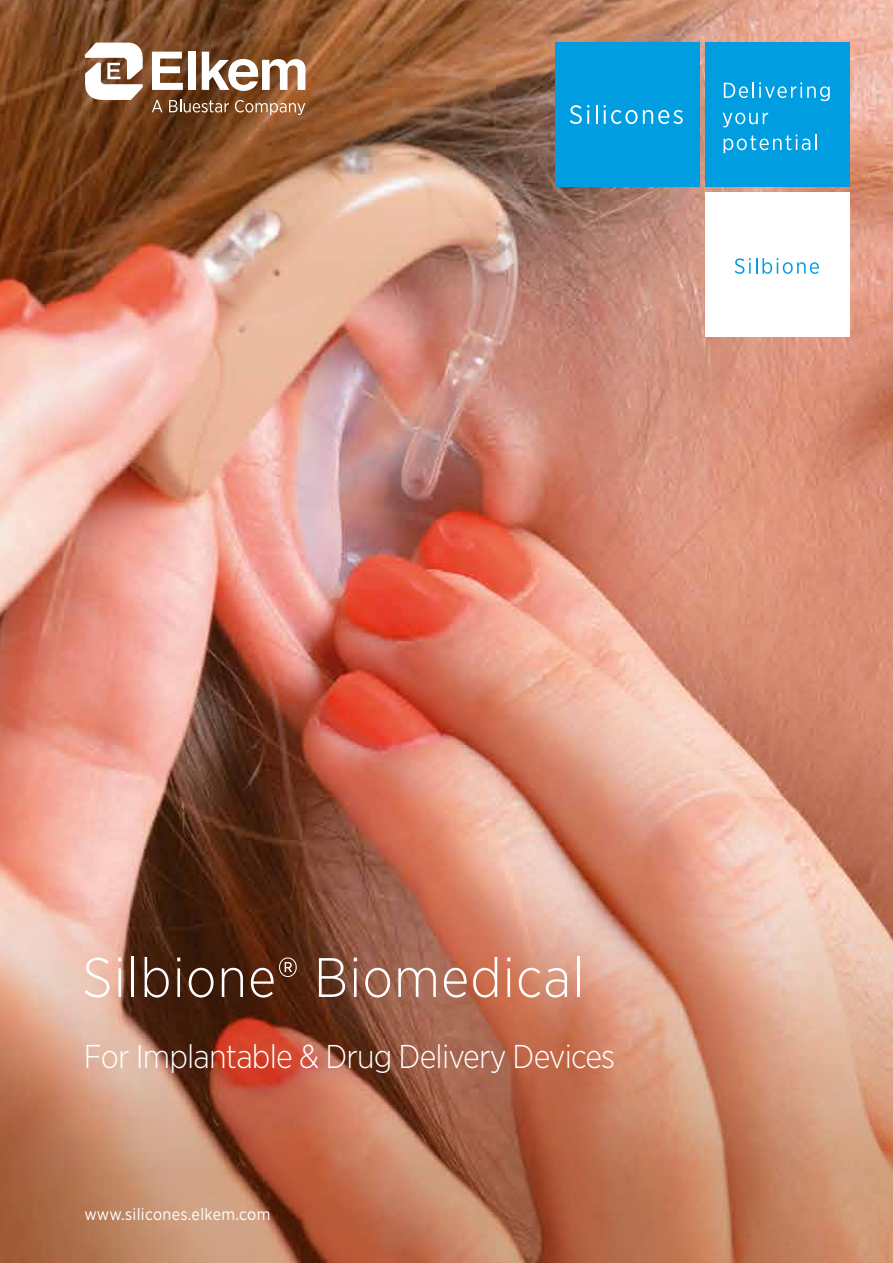
<style>
.page{position:relative;width:893px;height:1263px;background:#fff}
.page>*{position:absolute;margin:0;border:0;box-sizing:border-box;transform-origin:0 0}
.t1{font:300 55.5px "Gotham Narrow";letter-spacing:.02em;color:#fff}
.t2{font:300 33px "Gotham Narrow";letter-spacing:-.025em;color:#fff}
.t3{font:16.5px "Gotham Narrow";letter-spacing:.02em;color:#fff}
</style>
<div class="page">
<img style="left:0;top:0;width:893px;height:861px">
<svg style="left:0;top:861px;width:893px;height:402px;background:#b97b61"></svg>
<svg style="left:152px;top:52px;width:31px;height:38px"></svg>
<div style="left:188px;top:52px;width:7px;height:38px;background:#fff"></div>
<svg style="left:202px;top:52px;width:103px;height:39px"></svg>
<svg style="left:84px;top:42px;width:59px;height:58px"></svg>
<svg style="left:152px;top:100px;width:10px;height:12px"></svg>
<svg style="left:169px;top:100px;width:60px;height:13px"></svg>
<svg style="left:235px;top:100px;width:70px;height:15px"></svg>
<div style="left:705px;top:42px;width:145px;height:145px;background:#009ee1"></div>
<svg style="left:724px;top:82px;width:106px;height:19px"></svg>
<svg style="left:723px;top:113px;width:45px;height:14px"></svg>
<svg style="left:724px;top:134px;width:93px;height:19px"></svg>
<div style="left:555px;top:42px;width:145px;height:145px;background:#009ee1"></div>
<svg style="left:570px;top:105px;width:19px;height:19px"></svg>
<svg style="left:596px;top:105px;width:1px;height:19px"></svg>
<svg style="left:604px;top:105px;width:33px;height:19px"></svg>
<svg style="left:643px;top:110px;width:40px;height:14px"></svg>
<div style="left:705px;top:192px;width:144px;height:145px;background:#fff"></div>
<svg style="left:735px;top:258px;width:84px;height:16px"></svg>
<h1 class="t1" style="left:82px;top:943px;width:503px">Silbione® Biomedical</h1>
<p class="t2" style="left:84px;top:1036px;width:533px">For Implantable &amp; Drug Delivery Devices</p>
<p class="t3" style="left:84px;top:1203px;width:188px">www.silicones.elkem.com</p>
</div>
